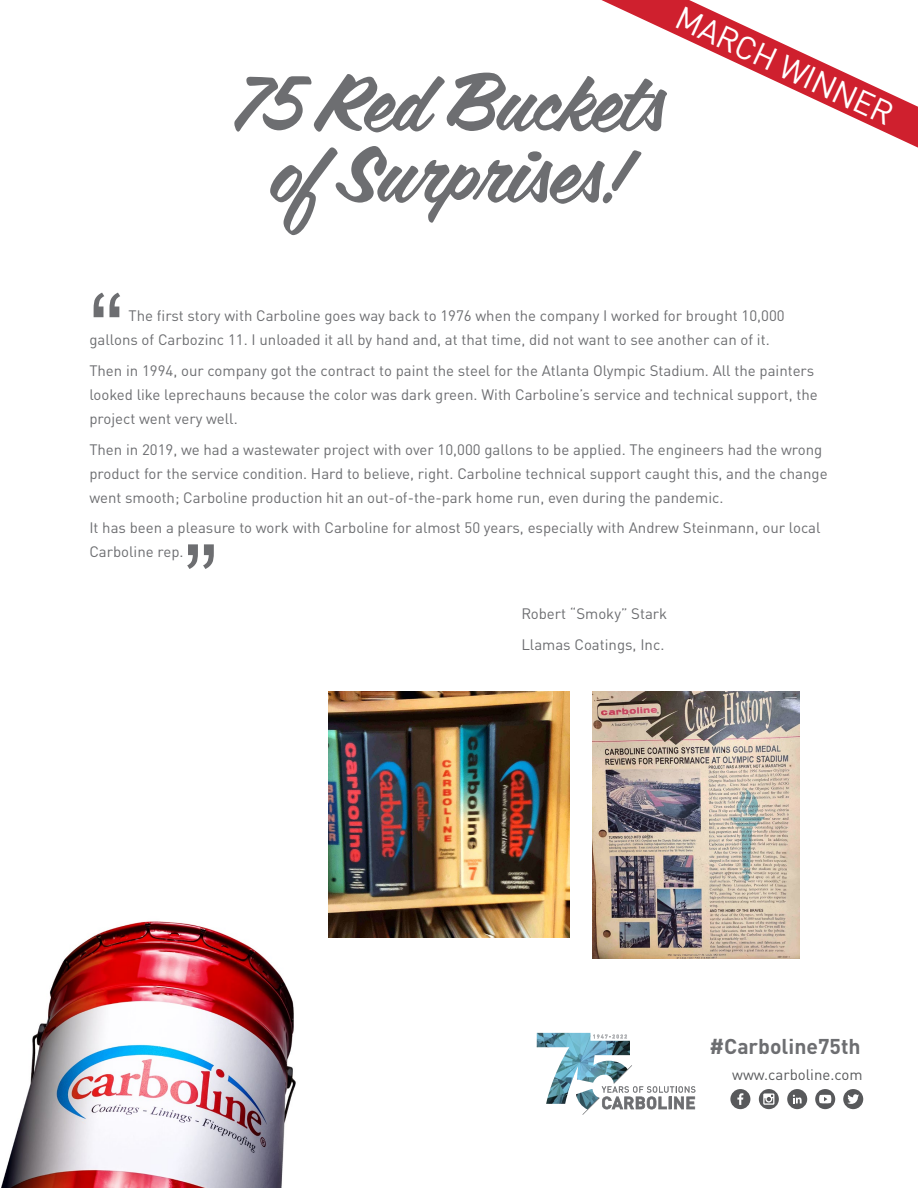
<style>
.page{position:relative;width:918px;height:1188px;background:#fff}
.page>*{position:absolute;margin:0;border:0;box-sizing:border-box;transform-origin:0 0}
.t1{font:105px "Arial";color:#6d6e71}
.t2{font:78.75px/71.4px "Coffee Service";color:#6d6e71;text-align:center}
.t3{font:32.25px "DIN Pro";color:#fff}
.t4{font:700 21.15px "DIN Pro";color:#6d6e71}
.t5{font:15px/24px "DIN Pro";color:#6d6e71}
.t6{font:15px "DIN Pro";color:#58595b}
</style>
<div class="page">
<img style="left:1px;top:921px;width:295px;height:267px">
<svg style="left:601px;top:0;width:317px;height:148px"></svg>
<img style="left:537px;top:1033px;width:70px;height:71px">
<img style="left:607px;top:1041px;width:23px;height:24px">
<svg style="left:593px;top:1034px;width:34px;height:5px"></svg>
<svg style="left:582px;top:1065px;width:113px;height:50px"></svg>
<div style="left:759px;top:1089px;width:20px;height:20px;background:#58595b;border-radius:50%"></div>
<svg style="left:763px;top:1093px;width:11px;height:12px"></svg>
<div style="left:730px;top:1089px;width:20px;height:20px;background:#58595b;border-radius:50%"></div>
<svg style="left:737px;top:1093px;width:6px;height:12px"></svg>
<div style="left:843px;top:1089px;width:20px;height:20px;background:#58595b;border-radius:50%"></div>
<svg style="left:847px;top:1094px;width:12px;height:10px"></svg>
<div style="left:787px;top:1089px;width:20px;height:20px;background:#58595b;border-radius:50%"></div>
<svg style="left:793px;top:1095px;width:9px;height:8px"></svg>
<svg style="left:815px;top:1089px;width:20px;height:20px"></svg>
<svg style="left:819px;top:1095px;width:12px;height:8px"></svg>
<img style="left:328px;top:691px;width:241px;height:246px">
<img style="left:593px;top:691px;width:206px;height:267px">
<h2 class="t2" style="left:233px;top:71px;width:433px">75 Red Buckets of Surprises!</h2>
<h3 class="t3" style="left:689px;top:-7px;width:237px;rotate:25deg">MARCH WINNER</h3>
<h1 class="t1" style="left:89px;top:263px;width:36px">“</h1>
<p class="t5" style="left:89px;top:302px;width:697px;text-indent:39px">The first story with Carboline goes way back to 1976 when the company I worked for brought 10,000 gallons of Carbozinc 11. I unloaded it all by hand and, at that time, did not want to see another can of it.</p>
<p class="t5" style="left:89px;top:357px;width:730px">Then in 1994, our company got the contract to paint the steel for the Atlanta Olympic Stadium. All the painters looked like leprechauns because the color was dark green. With Carboline’s service and technical support, the project went very well.</p>
<p class="t5" style="left:89px;top:436px;width:740px">Then in 2019, we had a wastewater project with over 10,000 gallons to be applied. The engineers had the wrong product for the service condition. Hard to believe, right. Carboline technical support caught this, and the change went smooth; Carboline production hit an out-of-the-park home run, even during the pandemic.</p>
<p class="t5" style="left:89px;top:514px;width:733px">It has been a pleasure to work with Carboline for almost 50 years, especially with Andrew Steinmann, our local<br>Carboline rep.</p>
<h1 class="t1" style="left:184px;top:515px;width:36px">”</h1>
<p class="t5" style="left:521px;top:597px;width:147px;line-height:30.8px">Robert “Smoky” Stark<br>Llamas Coatings, Inc.</p>
<h3 class="t4" style="left:710px;top:1028px;width:153px">#Carboline75th</h3>
<p class="t6" style="left:732px;top:1063px;width:132px">www.carboline.com</p>
</div>
